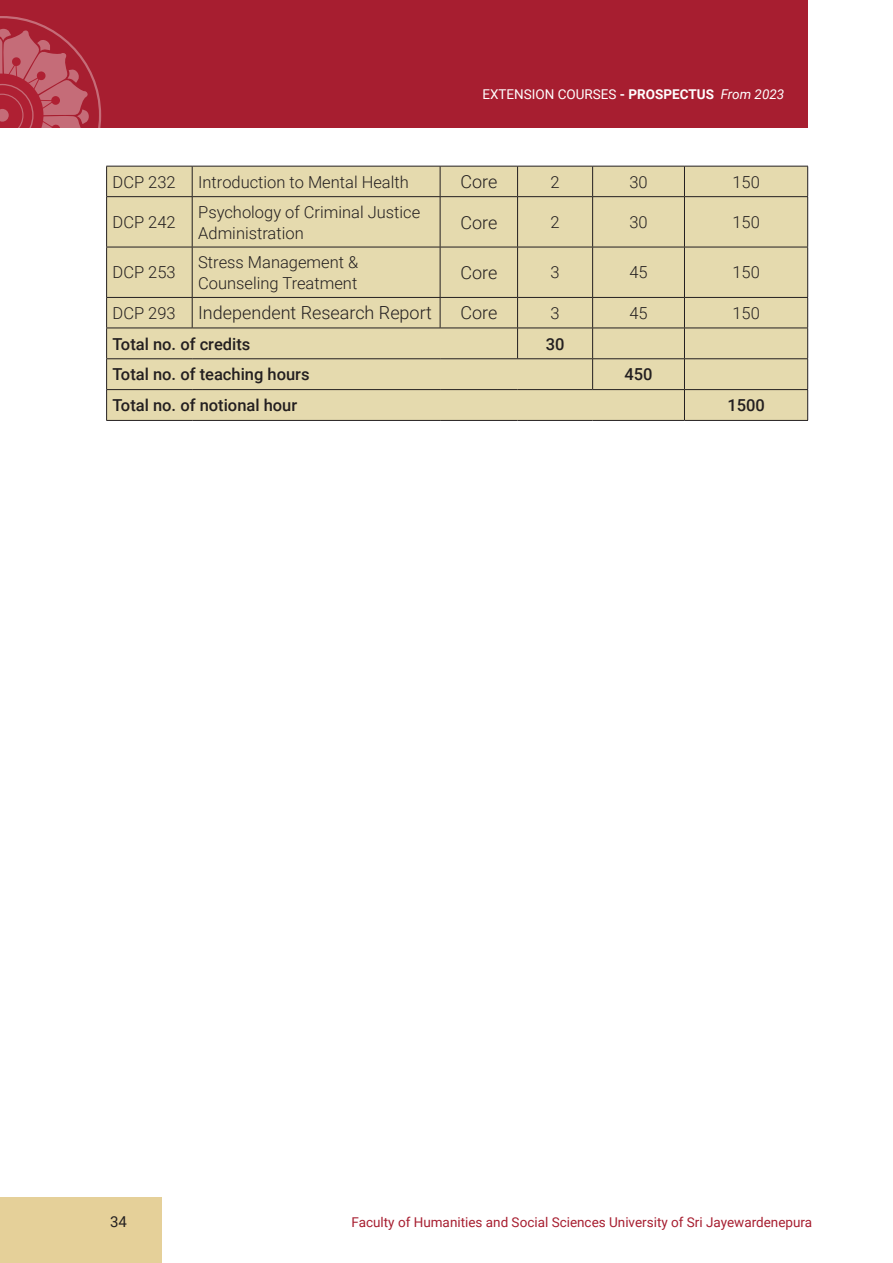
<style>
.page{position:relative;width:893px;height:1263px;background:#fff}
.page>*{position:absolute;margin:0;border:0;box-sizing:border-box;transform-origin:0 0}
.t1{font:300 18px "Roboto";color:#231f20}
.t2{font:300 16.5px/21px "Roboto";color:#231f20}
.t3{font:500 16.5px "Roboto";color:#231f20}
.t4{font:15px "Roboto";color:#231f20}
.t5{font:13.5px "Roboto";color:#a71e30}
.t6{font:13.5px "Roboto";color:#fff}
.s1{font-weight:700}
.s2{font-style:italic}
.s3{font-size:16.5px}
</style>
<div class="page">
<div style="left:0;top:1197px;width:162px;height:66px;background:#e5d099"></div>
<div style="left:0;top:0;width:808px;height:128px;background:#a71e30"></div>
<svg style="left:0;top:16px;width:101px;height:112px"></svg>
<div style="left:107px;top:167px;width:700px;height:253px;background:#e5daae"></div>
<hr style="left:106px;top:166px;width:86px;height:1px;background:#231f20">
<hr style="left:106px;top:166px;width:1px;height:30px;background:#231f20">
<hr style="left:192px;top:166px;width:248px;height:1px;background:#231f20">
<hr style="left:192px;top:166px;width:1px;height:30px;background:#231f20">
<hr style="left:440px;top:166px;width:78px;height:1px;background:#231f20">
<hr style="left:440px;top:166px;width:1px;height:30px;background:#231f20">
<hr style="left:518px;top:166px;width:75px;height:1px;background:#231f20">
<hr style="left:517px;top:166px;width:1px;height:30px;background:#231f20">
<hr style="left:593px;top:166px;width:91px;height:1px;background:#231f20">
<hr style="left:592px;top:166px;width:1px;height:30px;background:#231f20">
<hr style="left:684px;top:166px;width:124px;height:1px;background:#231f20">
<hr style="left:684px;top:166px;width:1px;height:30px;background:#231f20">
<hr style="left:807px;top:166px;width:1px;height:30px;background:#231f20">
<hr style="left:106px;top:196px;width:86px;height:1px;background:#231f20">
<hr style="left:106px;top:197px;width:1px;height:50px;background:#231f20">
<hr style="left:192px;top:196px;width:248px;height:1px;background:#231f20">
<hr style="left:192px;top:197px;width:1px;height:50px;background:#231f20">
<hr style="left:440px;top:196px;width:78px;height:1px;background:#231f20">
<hr style="left:440px;top:197px;width:1px;height:50px;background:#231f20">
<hr style="left:518px;top:196px;width:75px;height:1px;background:#231f20">
<hr style="left:517px;top:197px;width:1px;height:50px;background:#231f20">
<hr style="left:593px;top:196px;width:91px;height:1px;background:#231f20">
<hr style="left:592px;top:197px;width:1px;height:50px;background:#231f20">
<hr style="left:684px;top:196px;width:124px;height:1px;background:#231f20">
<hr style="left:684px;top:197px;width:1px;height:50px;background:#231f20">
<hr style="left:807px;top:197px;width:1px;height:50px;background:#231f20">
<hr style="left:106px;top:247px;width:86px;height:1px;background:#231f20">
<hr style="left:106px;top:247px;width:1px;height:50px;background:#231f20">
<hr style="left:192px;top:247px;width:248px;height:1px;background:#231f20">
<hr style="left:192px;top:247px;width:1px;height:50px;background:#231f20">
<hr style="left:440px;top:247px;width:78px;height:1px;background:#231f20">
<hr style="left:440px;top:247px;width:1px;height:50px;background:#231f20">
<hr style="left:518px;top:247px;width:75px;height:1px;background:#231f20">
<hr style="left:517px;top:247px;width:1px;height:50px;background:#231f20">
<hr style="left:593px;top:247px;width:91px;height:1px;background:#231f20">
<hr style="left:592px;top:247px;width:1px;height:50px;background:#231f20">
<hr style="left:684px;top:247px;width:124px;height:1px;background:#231f20">
<hr style="left:684px;top:247px;width:1px;height:50px;background:#231f20">
<hr style="left:807px;top:247px;width:1px;height:50px;background:#231f20">
<hr style="left:106px;top:297px;width:86px;height:1px;background:#231f20">
<hr style="left:106px;top:298px;width:1px;height:30px;background:#231f20">
<hr style="left:192px;top:297px;width:248px;height:1px;background:#231f20">
<hr style="left:192px;top:298px;width:1px;height:30px;background:#231f20">
<hr style="left:440px;top:297px;width:78px;height:1px;background:#231f20">
<hr style="left:440px;top:298px;width:1px;height:30px;background:#231f20">
<hr style="left:518px;top:297px;width:75px;height:1px;background:#231f20">
<hr style="left:517px;top:298px;width:1px;height:30px;background:#231f20">
<hr style="left:593px;top:297px;width:91px;height:1px;background:#231f20">
<hr style="left:592px;top:298px;width:1px;height:30px;background:#231f20">
<hr style="left:684px;top:297px;width:124px;height:1px;background:#231f20">
<hr style="left:684px;top:298px;width:1px;height:30px;background:#231f20">
<hr style="left:807px;top:298px;width:1px;height:30px;background:#231f20">
<hr style="left:106px;top:328px;width:86px;height:1px;background:#231f20">
<hr style="left:106px;top:328px;width:1px;height:30px;background:#231f20">
<hr style="left:192px;top:328px;width:248px;height:1px;background:#231f20">
<hr style="left:440px;top:328px;width:78px;height:1px;background:#231f20">
<hr style="left:518px;top:328px;width:75px;height:1px;background:#231f20">
<hr style="left:517px;top:328px;width:1px;height:30px;background:#231f20">
<hr style="left:593px;top:328px;width:91px;height:1px;background:#231f20">
<hr style="left:592px;top:328px;width:1px;height:30px;background:#231f20">
<hr style="left:684px;top:328px;width:124px;height:1px;background:#231f20">
<hr style="left:684px;top:328px;width:1px;height:30px;background:#231f20">
<hr style="left:807px;top:328px;width:1px;height:30px;background:#231f20">
<hr style="left:106px;top:358px;width:86px;height:1px;background:#231f20">
<hr style="left:106px;top:359px;width:1px;height:30px;background:#231f20">
<hr style="left:192px;top:358px;width:248px;height:1px;background:#231f20">
<hr style="left:440px;top:358px;width:78px;height:1px;background:#231f20">
<hr style="left:518px;top:358px;width:75px;height:1px;background:#231f20">
<hr style="left:593px;top:358px;width:91px;height:1px;background:#231f20">
<hr style="left:592px;top:359px;width:1px;height:30px;background:#231f20">
<hr style="left:684px;top:358px;width:124px;height:1px;background:#231f20">
<hr style="left:684px;top:359px;width:1px;height:30px;background:#231f20">
<hr style="left:807px;top:359px;width:1px;height:30px;background:#231f20">
<hr style="left:106px;top:389px;width:86px;height:1px;background:#231f20">
<hr style="left:106px;top:390px;width:1px;height:30px;background:#231f20">
<hr style="left:192px;top:389px;width:248px;height:1px;background:#231f20">
<hr style="left:440px;top:389px;width:78px;height:1px;background:#231f20">
<hr style="left:518px;top:389px;width:75px;height:1px;background:#231f20">
<hr style="left:593px;top:389px;width:91px;height:1px;background:#231f20">
<hr style="left:684px;top:389px;width:124px;height:1px;background:#231f20">
<hr style="left:684px;top:390px;width:1px;height:30px;background:#231f20">
<hr style="left:807px;top:390px;width:1px;height:30px;background:#231f20">
<hr style="left:106px;top:420px;width:86px;height:1px;background:#231f20">
<hr style="left:192px;top:420px;width:248px;height:1px;background:#231f20">
<hr style="left:440px;top:420px;width:78px;height:1px;background:#231f20">
<hr style="left:518px;top:420px;width:75px;height:1px;background:#231f20">
<hr style="left:593px;top:420px;width:91px;height:1px;background:#231f20">
<hr style="left:684px;top:420px;width:124px;height:1px;background:#231f20">
<p class="t6" style="left:482px;top:85px;width:303px">EXTENSION COURSES <span class="s1">- PROSPECTUS</span> <span class="s2">From 2023</span></p>
<p class="t2" style="left:113px;top:171px;width:65px">DCP 232</p>
<p class="t2" style="left:198px;top:171px;width:212px">Introduction to Mental Health</p>
<p class="t1" style="left:460px;top:169px;width:38px">Core</p>
<p class="t2" style="left:550px;top:171px;width:11px">2</p>
<p class="t2" style="left:629px;top:171px;width:20px">30</p>
<p class="t2" style="left:732px;top:171px;width:29px">150</p>
<p class="t2" style="left:113px;top:211px;width:65px">DCP 242</p>
<p class="t2" style="left:198px;top:201px;width:224px">Psychology of Criminal Justice<br>Administration</p>
<p class="t1" style="left:460px;top:210px;width:38px">Core</p>
<p class="t2" style="left:550px;top:211px;width:11px">2</p>
<p class="t2" style="left:629px;top:211px;width:20px">30</p>
<p class="t2" style="left:732px;top:211px;width:29px">150</p>
<p class="t2" style="left:113px;top:261px;width:65px">DCP 253</p>
<p class="t2" style="left:198px;top:251px;width:162px">Stress Management &amp;<br>Counseling Treatment</p>
<p class="t1" style="left:460px;top:260px;width:38px">Core</p>
<p class="t2" style="left:550px;top:261px;width:11px">3</p>
<p class="t2" style="left:629px;top:261px;width:20px">45</p>
<p class="t2" style="left:732px;top:261px;width:29px">150</p>
<p class="t1" style="left:113px;top:300px;width:321px"><span class="s3">DCP 293</span> Independent Research Report</p>
<p class="t1" style="left:460px;top:300px;width:38px">Core</p>
<p class="t2" style="left:550px;top:302px;width:11px">3</p>
<p class="t2" style="left:629px;top:302px;width:20px">45</p>
<p class="t2" style="left:732px;top:302px;width:29px">150</p>
<p class="t3" style="left:113px;top:332px;width:139px">Total no. of credits</p>
<p class="t3" style="left:546px;top:332px;width:20px">30</p>
<p class="t3" style="left:113px;top:363px;width:199px">Total no. of teaching hours</p>
<p class="t3" style="left:624px;top:363px;width:30px">450</p>
<p class="t3" style="left:113px;top:394px;width:186px">Total no. of notional hour</p>
<p class="t3" style="left:727px;top:394px;width:39px">1500</p>
<p class="t4" style="left:110px;top:1211px;width:18px">34</p>
<p class="t5" style="left:351px;top:1212px;width:462px">Faculty of Humanities and Social Sciences University of Sri Jayewardenepura</p>
</div>
